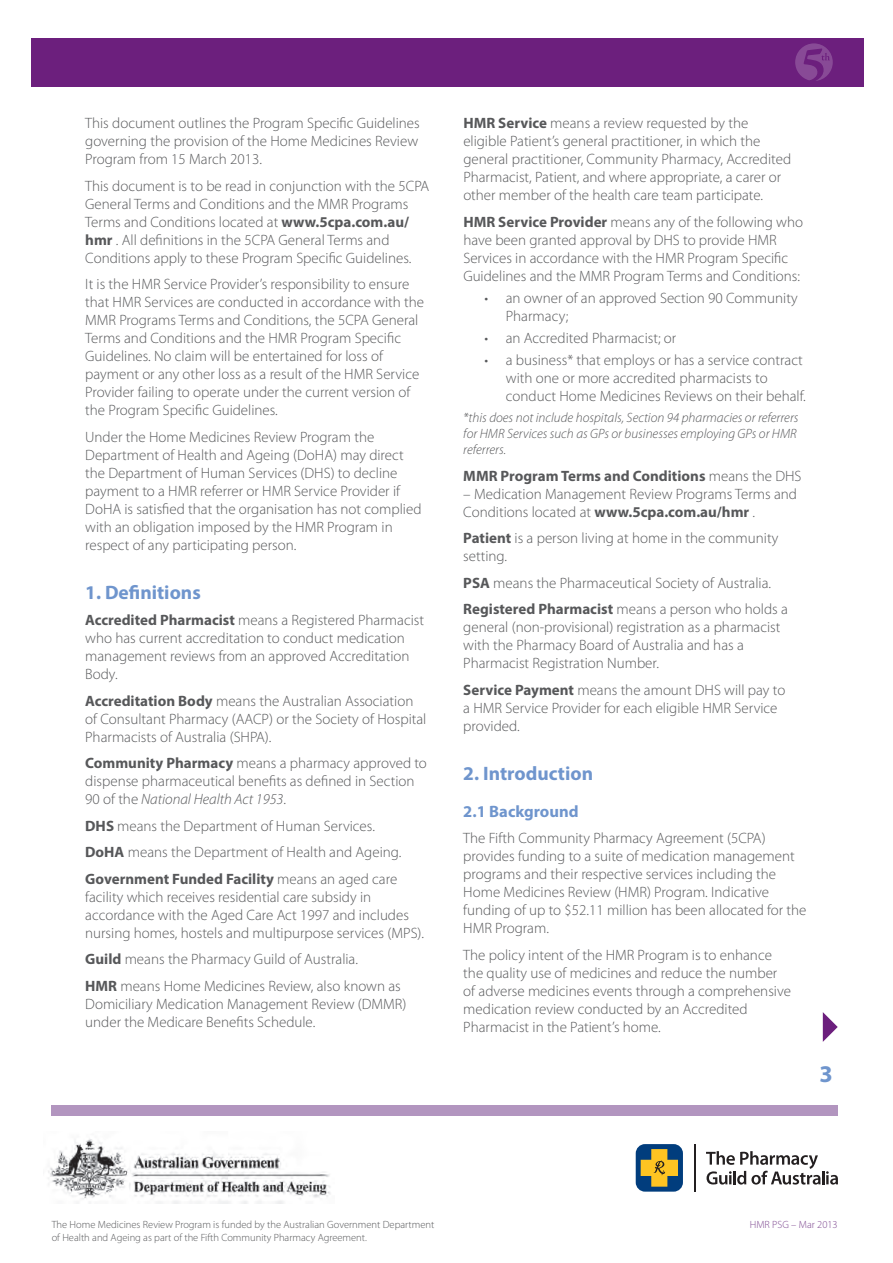
<style>
.page{position:relative;width:893px;height:1263px;background:#fff}
.page>*{position:absolute;margin:0;border:0;box-sizing:border-box;transform-origin:0 0}
.t1{font:700 24px "Myriad Pro";color:#6f95cd}
.t2{font:700 19.5px "Myriad Pro";color:#6f95cd}
.t3{font:700 16.5px "Myriad Pro";color:#6f95cd}
.t4{font:300 15px/18px "Myriad Pro";color:#57585a}
.t5{font:700 15px "Myriad Pro";color:#57585a}
.t6{font:italic 300 13.5px/16.2px "Myriad Pro";color:#57585a}
.t7{font:300 10.5px/12.6px "Myriad Pro";color:#57585a}
.t8{font:300 10.5px "Myriad Pro";color:#7e4890}
.s1{font-weight:700}
.s2{font-style:italic}
.s3{font-weight:300}
</style>
<div class="page">
<div style="left:31px;top:38px;width:832px;height:48px;background:#6c1f7d"></div>
<svg style="left:823px;top:1012px;width:15px;height:30px"></svg>
<div style="left:51px;top:1106px;width:787px;height:10px;background:#b295bf"></div>
<svg style="left:706px;top:1151px;width:132px;height:33px"></svg>
<hr style="left:695px;top:1144px;width:1px;height:47px;background:#231f20">
<div style="left:636px;top:1144px;width:47px;height:47px;background:#013d7d;border-radius:9px"></div>
<svg style="left:641px;top:1149px;width:37px;height:38px"></svg>
<img style="left:48px;top:1139px;width:283px;height:64px">
<p class="t4" style="left:85px;top:114px;width:336px;text-align:justify">This document outlines the Program Specific Guidelines governing the provision of the Home Medicines Review Program from 15 March 2013.</p>
<p class="t4" style="left:85px;top:177px;width:345px">This document is to be read in conjunction with the 5CPA General Terms and Conditions and the MMR Programs Terms and Conditions located at <span class="s1">www.5cpa.com.au/ hmr</span> . All definitions in the 5CPA General Terms and Conditions apply to these Program Specific Guidelines.</p>
<p class="t4" style="left:85px;top:275px;width:340px">It is the HMR Service Provider’s responsibility to ensure that HMR Services are conducted in accordance with the MMR Programs Terms and Conditions, the 5CPA General Terms and Conditions and the HMR Program Specific Guidelines. No claim will be entertained for loss of payment or any other loss as a result of the HMR Service Provider failing to operate under the current version of the Program Specific Guidelines.</p>
<p class="t4" style="left:85px;top:428px;width:338px">Under the Home Medicines Review Program the Department of Health and Ageing (DoHA) may direct the Department of Human Services (DHS) to decline payment to a HMR referrer or HMR Service Provider if DoHA is satisfied that the organisation has not complied with an obligation imposed by the HMR Program in respect of any participating person.</p>
<h2 class="t2" style="left:85px;top:579px;width:117px">1. Definitions</h2>
<p class="t4" style="left:85px;top:611px;width:340px"><span class="s1">Accredited Pharmacist</span> means a Registered Pharmacist who has current accreditation to conduct medication management reviews from an approved Accreditation Body.</p>
<p class="t4" style="left:85px;top:691px;width:343px"><span class="s1">Accreditation Body</span> means the Australian Association of Consultant Pharmacy (AACP) or the Society of Hospital<br>Pharmacists of Australia (SHPA).</p>
<p class="t4" style="left:85px;top:754px;width:343px"><span class="s1">Community Pharmacy</span> means a pharmacy approved to dispense pharmaceutical benefits as defined in Section<br>90 of the <span class="s2">National Health Act 1953</span>.</p>
<p class="t4" style="left:85px;top:812px;width:318px;line-height:26.5px"><span class="s1">DHS</span> means the Department of Human Services.<br><span class="s1">DoHA</span> means the Department of Health and Ageing.<br><span class="s1">Government Funded Facility</span> means an aged care</p>
<p class="t4" style="left:85px;top:887px;width:340px">facility which receives residential care subsidy in accordance with the Aged Care Act 1997 and includes nursing homes, hostels and multipurpose services (MPS).</p>
<p class="t4" style="left:85px;top:946px;width:317px;line-height:26.5px"><span class="s1">Guild</span> means the Pharmacy Guild of Australia.<br><span class="s1">HMR</span> means Home Medicines Review, also known as</p>
<p class="t4" style="left:85px;top:995px;width:323px">Domiciliary Medication Management Review (DMMR) under the Medicare Benefits Schedule.</p>
<p class="t4" style="left:463px;top:114px;width:329px"><span class="s1">HMR Service</span> means a review requested by the eligible Patient’s general practitioner, in which the general practitioner, Community Pharmacy, Accredited Pharmacist, Patient, and where appropriate, a carer or other member of the health care team participate.</p>
<p class="t4" style="left:463px;top:213px;width:341px"><span class="s1">HMR Service Provider</span> means any of the following who have been granted approval by DHS to provide HMR Services in accordance with the HMR Program Specific Guidelines and the MMR Program Terms and Conditions:</p>
<p class="t4" style="left:506px;top:289px;width:293px;text-indent:-21px">• an owner of an approved Section 90 Community<br>Pharmacy;</p>
<p class="t4" style="left:485px;top:329px;width:193px">• an Accredited Pharmacist; or</p>
<p class="t4" style="left:506px;top:351px;width:301px;text-indent:-21px">• a business* that employs or has a service contract with one or more accredited pharmacists to conduct Home Medicines Reviews on their behalf.</p>
<p class="t6" style="left:463px;top:410px;width:337px">*this does not include hospitals, Section 94 pharmacies or referrers for HMR Services such as GPs or businesses employing GPs or HMR referrers.</p>
<p class="t5" style="left:463px;top:466px;width:340px">MMR Program Terms and Conditions <span class="s3">means the DHS</span></p>
<p class="t4" style="left:463px;top:485px;width:335px">– Medication Management Review Programs Terms and<br>Conditions located at <span class="s1">www.5cpa.com.au/hmr</span> .</p>
<p class="t4" style="left:463px;top:529px;width:317px"><span class="s1">Patient</span> is a person living at home in the community setting.</p>
<p class="t4" style="left:463px;top:569px;width:326px;line-height:26.5px"><span class="s1">PSA</span> means the Pharmaceutical Society of Australia.<br><span class="s1">Registered Pharmacist</span> means a person who holds a</p>
<p class="t4" style="left:463px;top:618px;width:319px">general (non-provisional) registration as a pharmacist with the Pharmacy Board of Australia and has a<br>Pharmacist Registration Number.</p>
<p class="t4" style="left:463px;top:681px;width:323px"><span class="s1">Service Payment</span> means the amount DHS will pay to a HMR Service Provider for each eligible HMR Service provided.</p>
<h2 class="t2" style="left:463px;top:760px;width:131px">2. Introduction</h2>
<p class="t3" style="left:463px;top:800px;width:117px">2.1 Background</p>
<p class="t4" style="left:463px;top:829px;width:345px">The Fifth Community Pharmacy Agreement (5CPA) provides funding to a suite of medication management programs and their respective services including the Home Medicines Review (HMR) Program. Indicative funding of up to $52.11 million has been allocated for the HMR Program.</p>
<p class="t4" style="left:463px;top:945px;width:329px">The policy intent of the HMR Program is to enhance the quality use of medicines and reduce the number of adverse medicines events through a comprehensive medication review conducted by an Accredited Pharmacist in the Patient’s home.</p>
<h1 class="t1" style="left:820px;top:1058px;width:15px">3</h1>
<p class="t7" style="left:52px;top:1218px;width:384px">The Home Medicines Review Program is funded by the Australian Government Department of Health and Ageing as part of the Fifth Community Pharmacy Agreement.</p>
<p class="t8" style="left:750px;top:1218px;width:89px">HMR PSG – Mar 2013</p>
</div>
